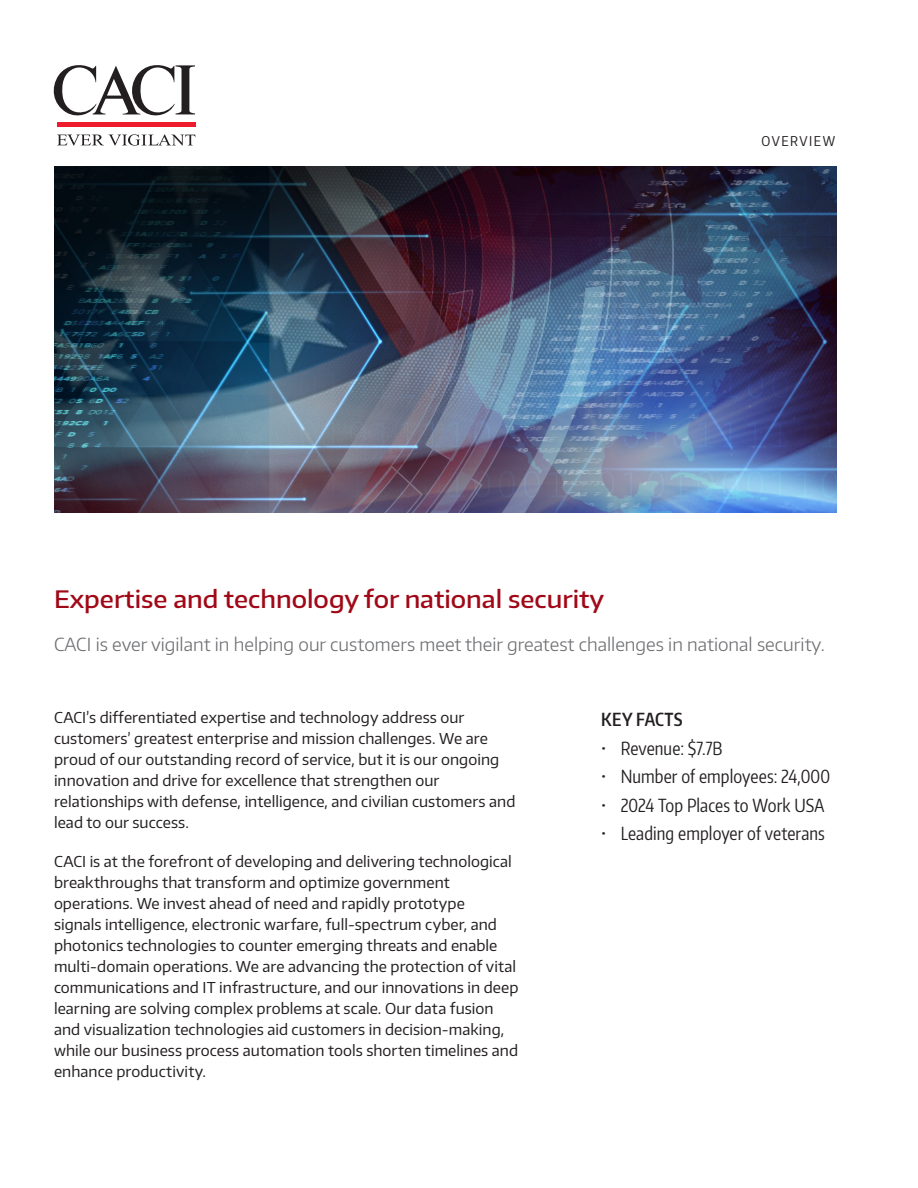
<style>
.page{position:relative;width:918px;height:1188px;background:#fff}
.page>*{position:absolute;margin:0;border:0;box-sizing:border-box;transform-origin:0 0}
._1_Heading{font:500 24px "Encode Sans";color:#a10817;scale:1.05 1}
.t1{font:18px "Encode Sans Compressed";letter-spacing:.005em;color:#231f20}
._3_Text_Over_Photo_Graphic{font:300 18px "Encode Sans";color:#6c6d70}
._4_Opening_Paragraph{font:600 18px "Encode Sans Compressed";letter-spacing:.015em;color:#231f20}
._4_Opening_Paragraph-2{font:15px/21px "Encode Sans";letter-spacing:.005em;color:#231f20}
.Subhead_Level_1{font:13.5px "Encode Sans Condensed";letter-spacing:.11em;color:#231f20}
</style>
<div class="page">
<img style="left:54px;top:166px;width:783px;height:347px">
<svg style="left:54px;top:65px;width:141px;height:51px"></svg>
<div style="left:57px;top:122px;width:139px;height:5px;background:#ee1b2c"></div>
<svg style="left:57px;top:134px;width:138px;height:12px"></svg>
<p class="Subhead_Level_1" style="left:762px;top:132px;width:75px">OVERVIEW</p>
<p class="_1_Heading" style="left:54px;top:584px;width:526px">Expertise and technology for national security</p>
<p class="_3_Text_Over_Photo_Graphic" style="left:54px;top:632px;width:772px">CACI is ever vigilant in helping our customers meet their greatest challenges in national security.</p>
<p class="_4_Opening_Paragraph-2" style="left:54px;top:707px;width:463px">CACI’s differentiated expertise and technology address our customers’ greatest enterprise and mission challenges. We are proud of our outstanding record of service, but it is our ongoing innovation and drive for excellence that strengthen our relationships with defense, intelligence, and civilian customers and lead to our success.</p>
<p class="_4_Opening_Paragraph-2" style="left:54px;top:850px;width:466px">CACI is at the forefront of developing and delivering technological breakthroughs that transform and optimize government operations. We invest ahead of need and rapidly prototype<br>signals intelligence, electronic warfare, full-spectrum cyber, and photonics technologies to counter emerging threats and enable multi-domain operations. We are advancing the protection of vital communications and IT infrastructure, and our innovations in deep learning are solving complex problems at scale. Our data fusion and visualization technologies aid customers in decision-making, while our business process automation tools shorten timelines and enhance productivity.</p>
<p class="_4_Opening_Paragraph" style="left:601px;top:708px;width:83px">KEY FACTS</p>
<p class="t1" style="left:601px;top:736px;width:123px">• Revenue: $7.7B</p>
<p class="t1" style="left:601px;top:765px;width:231px">• Number of employees: 24,000</p>
<p class="t1" style="left:601px;top:793px;width:225px">• 2024 Top Places to Work USA</p>
<p class="t1" style="left:601px;top:822px;width:225px">• Leading employer of veterans</p>
</div>
